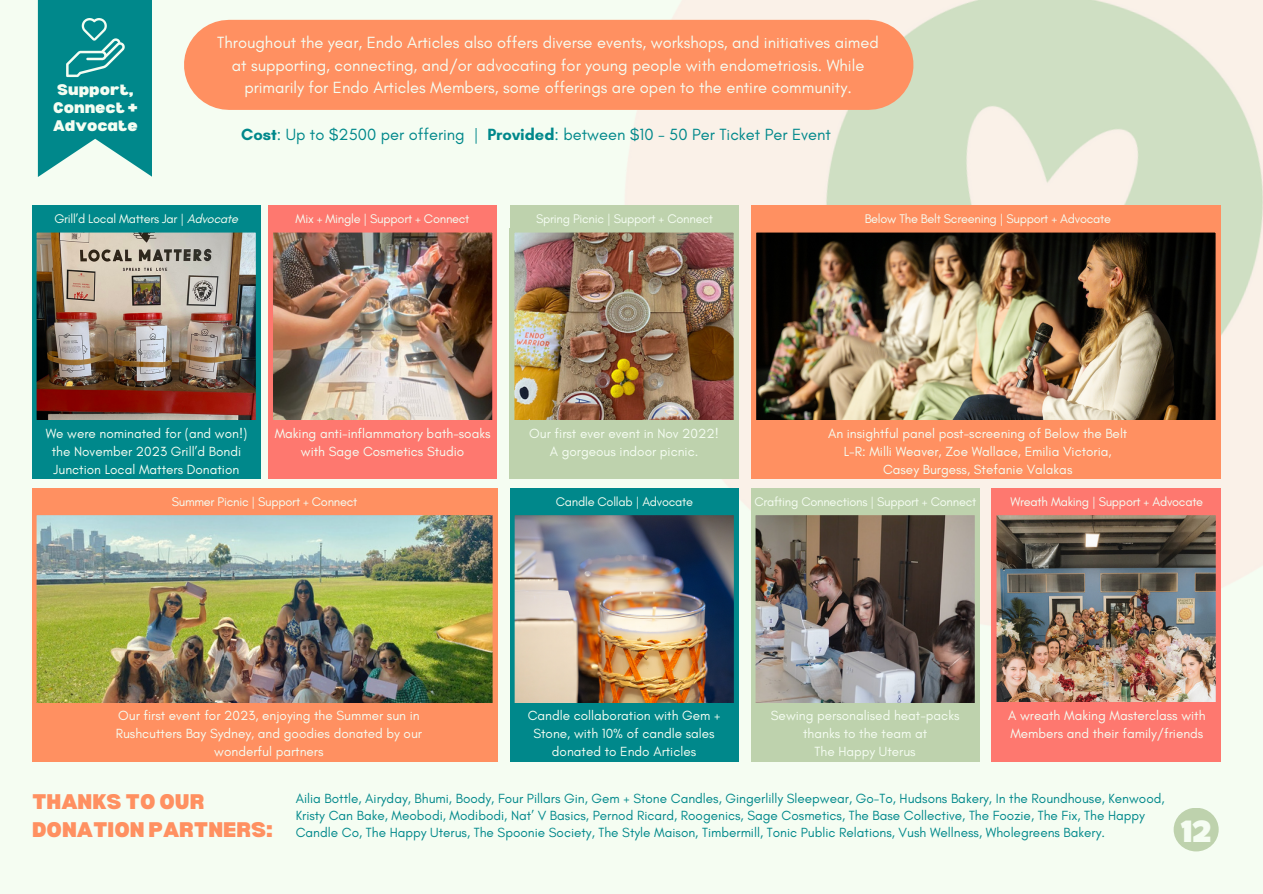
<style>
.page{position:relative;width:1263px;height:894px;background:#fff}
.page>*{position:absolute;margin:0;border:0;box-sizing:border-box;transform-origin:0 0}
.t1{font:900 30px "Bernoru";color:#f5fdf2}
.t2{font:900 20.7px/28.2px "Bernoru";color:#ff9061}
.t3{font:16.5px/22.5px "Glacial Indifference";color:#f5fdf2;text-align:center}
.t4{font:16.5px "Glacial Indifference";color:#00888b}
.t5{font:900 15px/18px "Bernoru";color:#f5fdf2}
.t6{font:13.5px/18px "Glacial Indifference";color:#f5fdf2;text-align:center}
.t7{font:13.5px/16.8px "Glacial Indifference";color:#00888b}
.t8{font:12.75px "Glacial Indifference";letter-spacing:-.02em;color:#f5fdf2}
.s1{font-weight:700}
.s2{font-style:italic}
</style>
<div class="page">
<div style="left:0;top:0;width:1263px;height:893px;background:#f5fdf2"></div>
<img style="left:492px;top:0;width:771px;height:761px">
<div style="left:229px;top:20px;width:639px;height:90px;background:#ff9061"></div>
<svg style="left:38px;top:0;width:113px;height:177px;background:#229899"></svg>
<div style="left:32px;top:488px;width:465px;height:273px;background:#ff9061"></div>
<img style="left:36px;top:515px;width:457px;height:187px">
<div style="left:510px;top:488px;width:228px;height:273px;background:#00888b"></div>
<img style="left:514px;top:515px;width:220px;height:187px">
<div style="left:992px;top:488px;width:228px;height:22px;background:#fe786f"></div>
<img style="left:992px;top:510px;width:228px;height:251px">
<div style="left:751px;top:488px;width:228px;height:273px;background:#bed2ad"></div>
<img style="left:755px;top:515px;width:220px;height:187px">
<div style="left:32px;top:205px;width:228px;height:273px;background:#00888b"></div>
<img style="left:36px;top:232px;width:220px;height:188px">
<div style="left:510px;top:205px;width:228px;height:271px;background:#bed2ad"></div>
<img style="left:514px;top:232px;width:224px;height:247px">
<div style="left:268px;top:205px;width:229px;height:273px;background:#fe786f"></div>
<img style="left:273px;top:232px;width:220px;height:188px">
<div style="left:751px;top:205px;width:469px;height:274px;background:#ff9061"></div>
<img style="left:756px;top:232px;width:460px;height:188px">
<div style="left:268px;top:420px;width:229px;height:59px;background:#fe786f"></div>
<div style="left:510px;top:420px;width:225px;height:59px;background:#bed2ad"></div>
<div style="left:32px;top:420px;width:228px;height:59px;background:#00888b"></div>
<div style="left:995px;top:702px;width:220px;height:56px;background:#fe786f"></div>
<div style="left:1174px;top:807px;width:45px;height:44px;background:#bed2ad;border-radius:50%"></div>
<p class="t3" style="left:217px;top:31px;width:663px">Throughout the year, Endo Articles also offers diverse events, workshops, and initiatives aimed at supporting, connecting, and/or advocating for young people with endometriosis. While</p>
<p class="t5" style="left:57px;top:80px;width:78px">Support,</p>
<p class="t3" style="left:244px;top:76px;width:609px">primarily for Endo Articles Members, some offerings are open to the entire community.</p>
<p class="t5" style="left:53px;top:98px;width:86px">Connect +<br>Advocate</p>
<p class="t4" style="left:241px;top:124px;width:591px"><span class="s1">Cost</span>: Up to $2500 per offering | <span class="s1">Provided</span>: between $10 - 50 Per Ticket Per Event</p>
<h2 class="t8" style="left:54px;top:211px;width:185px">Grill’d Local Matters Jar | <span class="s2">Advocate</span></h2>
<p class="t8" style="left:296px;top:211px;width:175px">Mix + Mingle | Support + Connect</p>
<p class="t8" style="left:536px;top:211px;width:178px">Spring Picnic | Support + Connect</p>
<p class="t8" style="left:865px;top:211px;width:248px">Below The Belt Screening | Support + Advocate</p>
<p class="t6" style="left:46px;top:423px;width:203px">We were nominated for (and won!) the November 2023 Grill’d Bondi<br>Junction Local Matters Donation</p>
<p class="t6" style="left:828px;top:423px;width:301px">An insightful panel post-screening of Below the Belt</p>
<p class="t6" style="left:275px;top:423px;width:217px">Making anti-inflammatory bath-soaks with Sage Cosmetics Studio</p>
<p class="t6" style="left:529px;top:423px;width:191px">Our first ever event in Nov 2022!</p>
<p class="t6" style="left:550px;top:441px;width:150px">A gorgeous indoor picnic.</p>
<p class="t6" style="left:844px;top:441px;width:269px">L-R: Milli Weaver, Zoe Wallace, Emilia Victoria,</p>
<p class="t6" style="left:883px;top:459px;width:191px">Casey Burgess, Stefanie Valakas</p>
<p class="t8" style="left:172px;top:493px;width:187px">Summer Picnic | Support + Connect</p>
<p class="t6" style="left:116px;top:705px;width:308px">Our first event for 2023, enjoying the Summer sun in<br>Rushcutters Bay Sydney, and goodies donated by our wonderful partners</p>
<p class="t8" style="left:556px;top:493px;width:139px">Candle Collab | Advocate</p>
<p class="t8" style="left:754px;top:493px;width:223px">Crafting Connections | Support + Connect</p>
<p class="t8" style="left:1010px;top:493px;width:194px">Wreath Making | Support + Advocate</p>
<p class="t6" style="left:528px;top:705px;width:194px">Candle collaboration with Gem +<br>Stone, with 10% of candle sales donated to Endo Articles</p>
<h3 class="t6" style="left:771px;top:705px;width:190px">Sewing personalised heat-packs thanks to the team at</h3>
<h3 class="t6" style="left:815px;top:741px;width:103px">The Happy Uterus</h3>
<p class="t6" style="left:1008px;top:705px;width:199px;text-align:left">A wreath Making Masterclass with<br>Members and their family/friends</p>
<p class="t2" style="left:32px;top:786px;width:242px">THANKS TO OUR<br>DONATION PARTNERS:</p>
<p class="t7" style="left:296px;top:789px;width:870px">Ailia Bottle, Airyday, Bhumi, Boody, Four Pillars Gin, Gem + Stone Candles, Gingerlilly Sleepwear, Go-To, Hudsons Bakery, In the Roundhouse, Kenwood,<br>Kristy Can Bake, Meobodi, Modibodi, Nat’ V Basics, Pernod Ricard, Roogenics, Sage Cosmetics, The Base Collective, The Foozie, The Fix, The Happy<br>Candle Co, The Happy Uterus, The Spoonie Society, The Style Maison, Timbermill, Tonic Public Relations, Vush Wellness, Wholegreens Bakery.</p>
<p class="t1" style="left:1180px;top:814px;width:33px">12</p>
</div>
